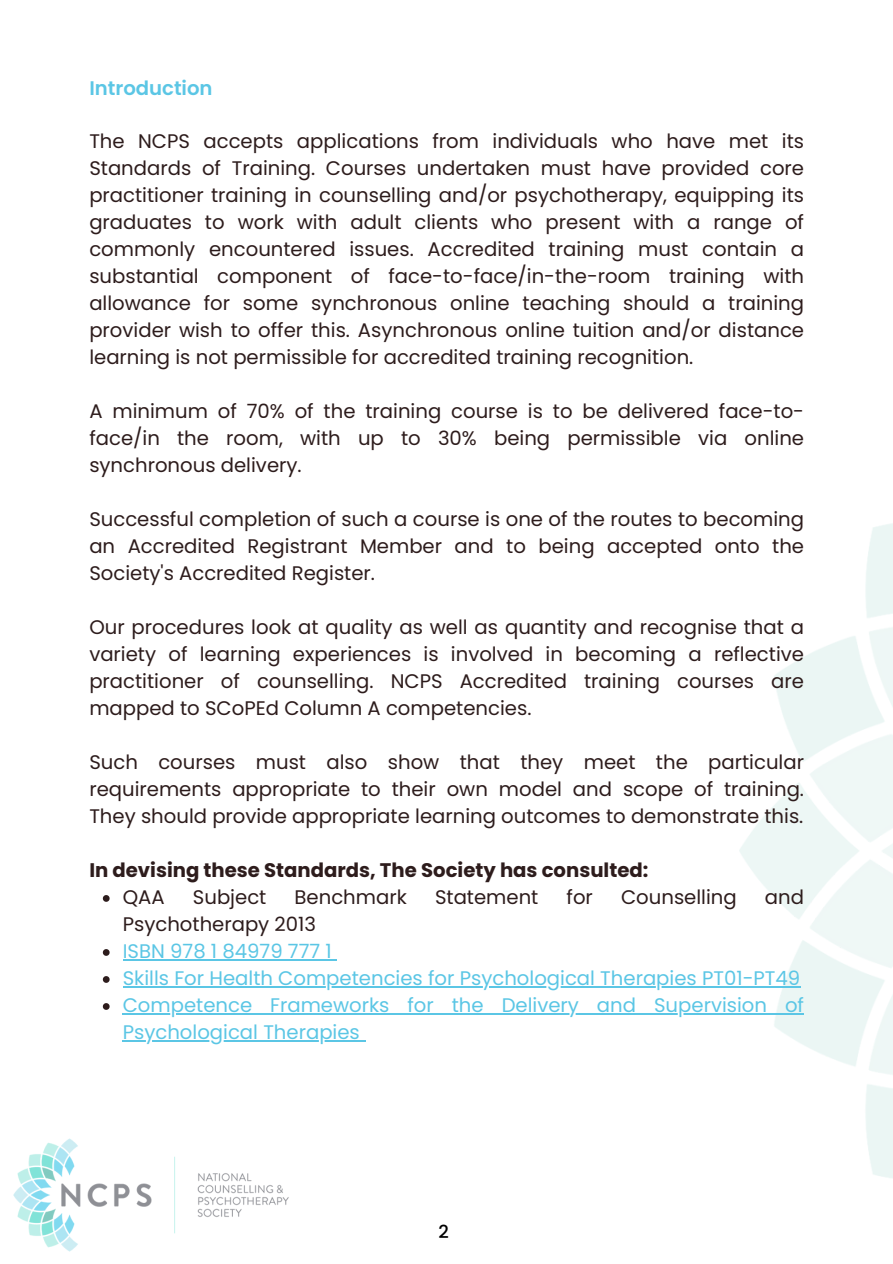
<style>
.page{position:relative;width:893px;height:1264px;background:#fff}
.page>*{position:absolute;margin:0;border:0;box-sizing:border-box;transform-origin:0 0}
.t1{font:19.65px/27px "Poppins";color:#2d1c1c;text-align:justify}
.t2{font:19.65px "Poppins";color:#5bc6e5}
.t3{font:700 19.65px "Poppins";color:#2d1c1c}
.t4{font:600 19.65px "Poppins";color:#5bc6e5}
.t5{font:500 18px "Poppins";color:#000}
</style>
<div class="page">
<img style="left:707px;top:523px;width:185px;height:655px">
<svg style="left:103px;top:895px;width:7px;height:6px"></svg>
<svg style="left:103px;top:949px;width:7px;height:6px"></svg>
<hr style="left:123px;top:959px;width:209px;height:1px;background:#5bc6e5">
<svg style="left:103px;top:976px;width:7px;height:6px"></svg>
<hr style="left:123px;top:986px;width:677px;height:1px;background:#5bc6e5">
<svg style="left:103px;top:1003px;width:7px;height:6px"></svg>
<hr style="left:123px;top:1013px;width:681px;height:1px;background:#5bc6e5">
<hr style="left:123px;top:1040px;width:237px;height:1px;background:#5bc6e5">
<img style="left:13px;top:1138px;width:276px;height:114px">
<p class="t4" style="left:89px;top:75px;width:125px">Introduction</p>
<h1 class="t1" style="left:89px;top:127px;width:716px">The NCPS accepts applications from individuals who have met its Standards of Training. Courses undertaken must have provided core practitioner training in counselling and/or psychotherapy, equipping its graduates to work with adult clients who present with a range of commonly encountered issues. Accredited training must contain a substantial component of face-to-face/in-the-room training with allowance for some synchronous online teaching should a training provider wish to offer this. Asynchronous online tuition and/or distance learning is not permissible for accredited training recognition.</h1>
<p class="t1" style="left:89px;top:397px;width:716px">A minimum of 70% of the training course is to be delivered face-to&shy;face/in the room, with up to 30% being permissible via online synchronous delivery.</p>
<p class="t1" style="left:89px;top:505px;width:716px">Successful completion of such a course is one of the routes to becoming an Accredited Registrant Member and to being accepted onto the Society's Accredited Register.</p>
<p class="t1" style="left:89px;top:613px;width:716px">Our procedures look at quality as well as quantity and recognise that a variety of learning experiences is involved in becoming a reflective practitioner of counselling. NCPS Accredited training courses are mapped to SCoPEd Column A competencies.</p>
<p class="t1" style="left:89px;top:748px;width:716px">Such courses must also show that they meet the particular requirements appropriate to their own model and scope of training.<br>They should provide appropriate learning outcomes to demonstrate this.</p>
<p class="t3" style="left:89px;top:856px;width:560px">In devising these Standards, The Society has consulted:</p>
<h1 class="t1" style="left:123px;top:883px;width:43px">QAA</h1>
<h1 class="t1" style="left:193px;top:883px;width:75px">Subject</h1>
<h1 class="t1" style="left:294px;top:883px;width:114px">Benchmark</h1>
<h1 class="t1" style="left:435px;top:883px;width:105px">Statement</h1>
<h1 class="t1" style="left:566px;top:883px;width:28px">for</h1>
<h1 class="t1" style="left:621px;top:883px;width:117px">Counselling</h1>
<h1 class="t1" style="left:764px;top:883px;width:41px">and</h1>
<h1 class="t1" style="left:123px;top:910px;width:195px">Psychotherapy 2013</h1>
<p class="t2" style="left:123px;top:937px;width:210px">ISBN 978 1 84979 777 1</p>
<p class="t2" style="left:123px;top:964px;width:679px">Skills For Health Competencies for Psychological Therapies PT01-PT49</p>
<p class="t2" style="left:123px;top:991px;width:682px">Competence Frameworks for the Delivery and Supervision of</p>
<p class="t2" style="left:123px;top:1018px;width:238px">Psychological Therapies</p>
<p class="t5" style="left:438px;top:1218px;width:12px">2</p>
</div>
